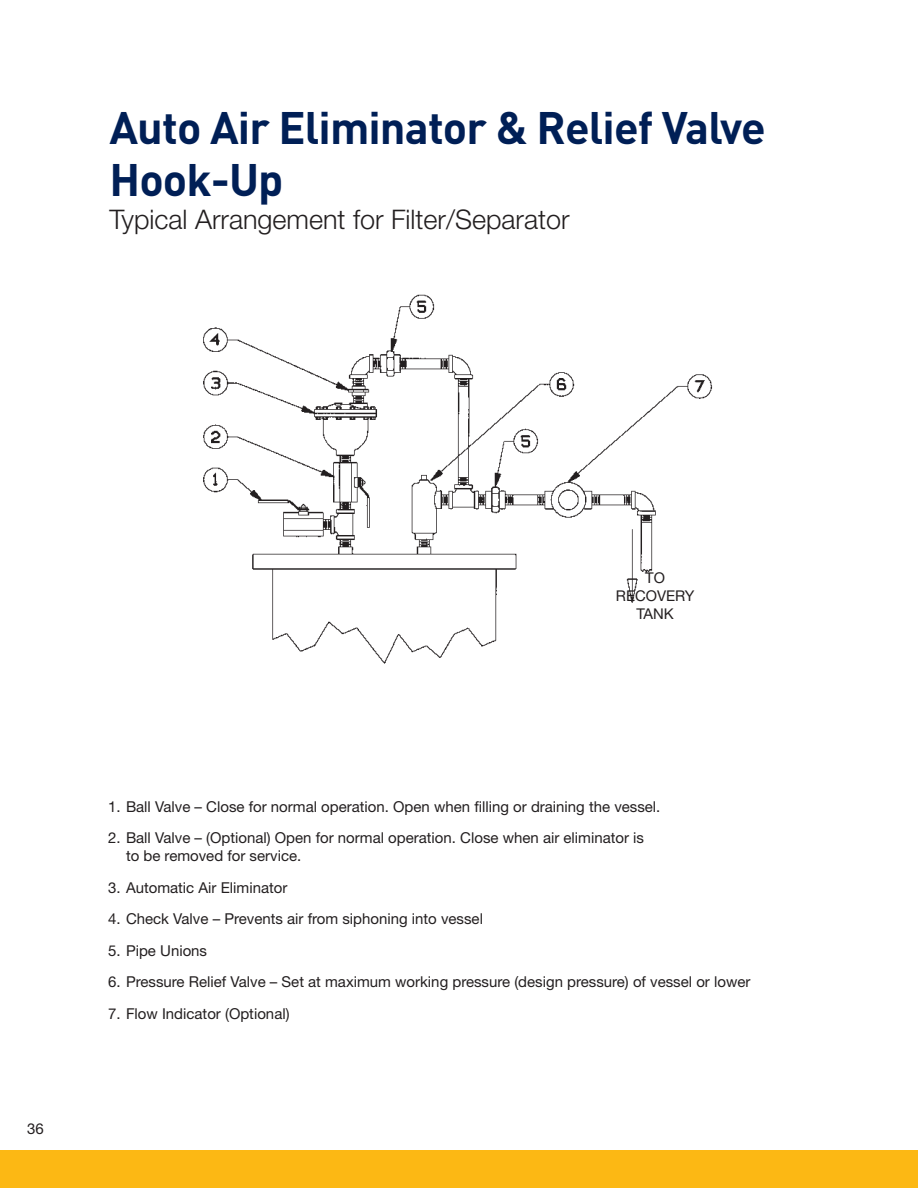
<style>
.page{position:relative;width:918px;height:1188px;background:#fff}
.page>*{position:absolute;margin:0;border:0;box-sizing:border-box;transform-origin:0 0}
.t1{font:700 45px/52.5px "DINOT";letter-spacing:-.02em;color:#001f56}
.t2{font:300 27px "Helvetica Neue LT Std";color:#231f20}
.t3{font:15px/18px "Helvetica Neue LT Std";color:#231f20}
.t4{font:14.85px/17.9px "Helvetica Neue LT Std";color:#231f20;text-align:center}
</style>
<div class="page">
<div style="left:0;top:1150px;width:918px;height:38px;background:#fcb814"></div>
<img style="left:203px;top:294px;width:510px;height:370px">
<h1 class="t1" style="left:110px;top:104px;width:658px">Auto Air Eliminator &amp; Relief Valve<br>Hook-Up</h1>
<h2 class="t2" style="left:110px;top:209px;width:462px">Typical Arrangement for Filter/Separator</h2>
<p class="t4" style="left:616px;top:570px;width:80px">TO<br>RECOVERY<br>TANK</p>
<p class="t3" style="left:27px;top:1121px;width:18px">36</p>
<p class="t3" style="left:108px;top:798px;width:554px">1. Ball Valve – Close for normal operation. Open when filling or draining the vessel.</p>
<p class="t3" style="left:126px;top:830px;width:520px;text-indent:-18px">2. Ball Valve – (Optional) Open for normal operation. Close when air eliminator is to be removed for service.</p>
<p class="t3" style="left:108px;top:879px;width:181px">3. Automatic Air Eliminator</p>
<p class="t3" style="left:108px;top:911px;width:377px">4. Check Valve – Prevents air from siphoning into vessel</p>
<p class="t3" style="left:108px;top:942px;width:101px">5. Pipe Unions</p>
<p class="t3" style="left:108px;top:974px;width:644px">6. Pressure Relief Valve – Set at maximum working pressure (design pressure) of vessel or lower</p>
<p class="t3" style="left:108px;top:1005px;width:183px">7. Flow Indicator (Optional)</p>
</div>
